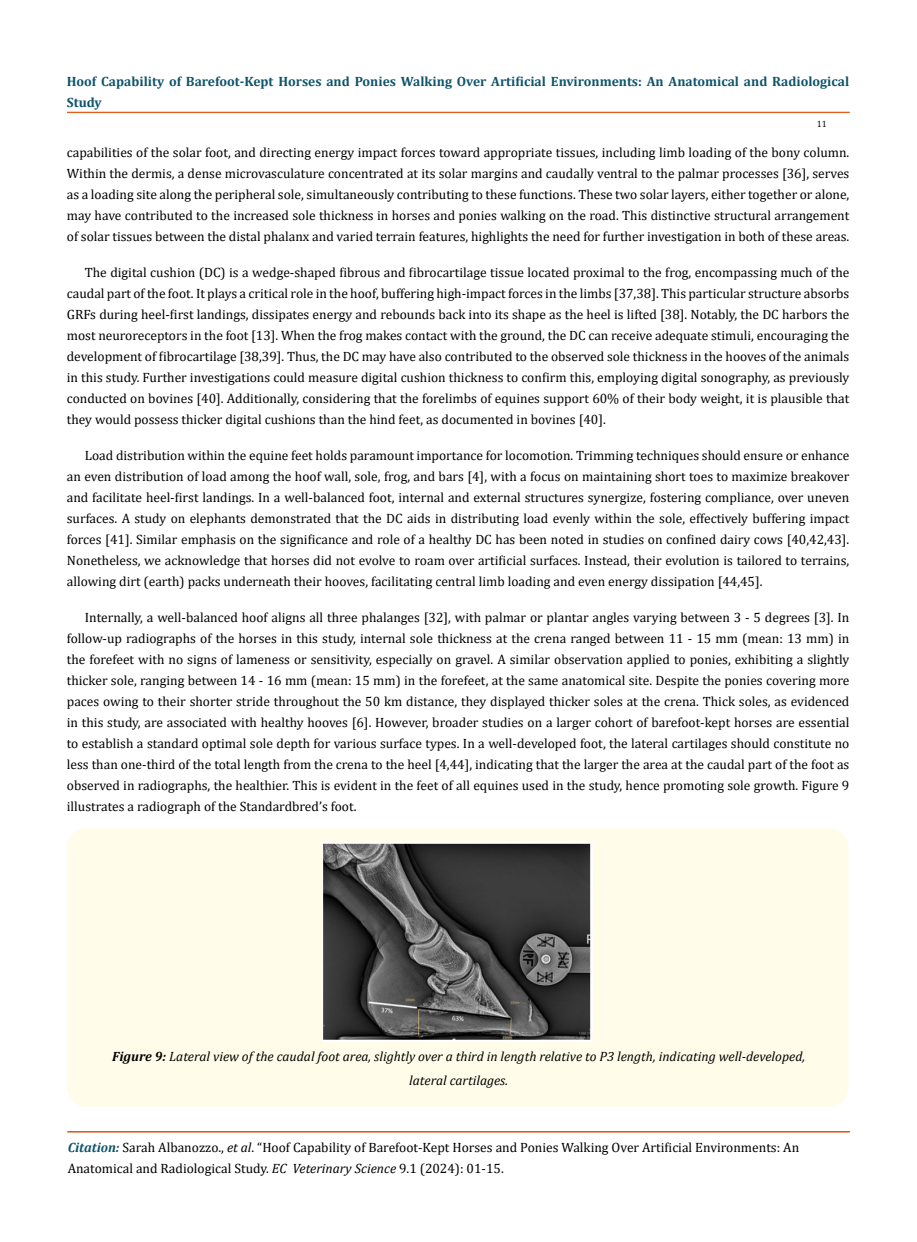
<style>
.page{position:relative;width:917px;height:1242px;background:#fff}
.page>*{position:absolute;margin:0;border:0;box-sizing:border-box;transform-origin:0 0}
.t1{font:13.5px/21px "Cambria";color:#000;text-align:justify}
.t2{font:italic 13.5px/24px "Cambria";color:#000;text-align:center}
.t3{font:700 13.5px/21px "Cambria";color:#0e546a}
.t4{font:9px "Cambria";color:#000}
.s1{font-weight:700}
.s2{font-weight:700;font-style:italic;color:#0e546a}
.s3{font-style:italic}
</style>
<div class="page">
<div style="left:67px;top:112px;width:782px;height:1px;border:1px solid #e05d1a"></div>
<div style="left:67px;top:828px;width:781px;height:279px;background:#fffde9;border-radius:19px"></div>
<img style="left:323px;top:842px;width:269px;height:200px">
<p class="t3" style="left:67px;top:71px;width:783px">Hoof Capability of Barefoot-Kept Horses and Ponies Walking Over Artificial Environments: An Anatomical and Radiological<br>Study</p>
<p class="t4" style="left:816px;top:118px;width:11px">11</p>
<p class="t1" style="left:67px;top:142px;width:784px">capabilities of the solar foot, and directing energy impact forces toward appropriate tissues, including limb loading of the bony column.<br>Within the dermis, a dense microvasculature concentrated at its solar margins and caudally ventral to the palmar processes [36], serves as a loading site along the peripheral sole, simultaneously contributing to these functions. These two solar layers, either together or alone, may have contributed to the increased sole thickness in horses and ponies walking on the road. This distinctive structural arrangement of solar tissues between the distal phalanx and varied terrain features, highlights the need for further investigation in both of these areas.</p>
<p class="t1" style="left:67px;top:262px;width:784px;text-indent:18px">The digital cushion (DC) is a wedge-shaped fibrous and fibrocartilage tissue located proximal to the frog, encompassing much of the caudal part of the foot. It plays a critical role in the hoof, buffering high-impact forces in the limbs [37,38]. This particular structure absorbs GRFs during heel-first landings, dissipates energy and rebounds back into its shape as the heel is lifted [38]. Notably, the DC harbors the most neuroreceptors in the foot [13]. When the frog makes contact with the ground, the DC can receive adequate stimuli, encouraging the development of fibrocartilage [38,39]. Thus, the DC may have also contributed to the observed sole thickness in the hooves of the animals in this study. Further investigations could measure digital cushion thickness to confirm this, employing digital sonography, as previously conducted on bovines [40]. Additionally, considering that the forelimbs of equines support 60% of their body weight, it is plausible that they would possess thicker digital cushions than the hind feet, as documented in bovines [40].</p>
<p class="t1" style="left:67px;top:445px;width:784px;text-indent:18px">Load distribution within the equine feet holds paramount importance for locomotion. Trimming techniques should ensure or enhance an even distribution of load among the hoof wall, sole, frog, and bars [4], with a focus on maintaining short toes to maximize breakover and facilitate heel-first landings. In a well-balanced foot, internal and external structures synergize, fostering compliance, over uneven surfaces. A study on elephants demonstrated that the DC aids in distributing load evenly within the sole, effectively buffering impact forces [41]. Similar emphasis on the significance and role of a healthy DC has been noted in studies on confined dairy cows [40,42,43].<br>Nonetheless, we acknowledge that horses did not evolve to roam over artificial surfaces. Instead, their evolution is tailored to terrains, allowing dirt (earth) packs underneath their hooves, facilitating central limb loading and even energy dissipation [44,45].</p>
<p class="t1" style="left:67px;top:607px;width:784px;text-indent:18px">Internally, a well-balanced hoof aligns all three phalanges [32], with palmar or plantar angles varying between 3 - 5 degrees [3]. In follow-up radiographs of the horses in this study, internal sole thickness at the crena ranged between 11 - 15 mm (mean: 13 mm) in the forefeet with no signs of lameness or sensitivity, especially on gravel. A similar observation applied to ponies, exhibiting a slightly thicker sole, ranging between 14 - 16 mm (mean: 15 mm) in the forefeet, at the same anatomical site. Despite the ponies covering more paces owing to their shorter stride throughout the 50 km distance, they displayed thicker soles at the crena. Thick soles, as evidenced in this study, are associated with healthy hooves [6]. However, broader studies on a larger cohort of barefoot-kept horses are essential to establish a standard optimal sole depth for various surface types. In a well-developed foot, the lateral cartilages should constitute no less than one-third of the total length from the crena to the heel [4,44], indicating that the larger the area at the caudal part of the foot as observed in radiographs, the healthier. This is evident in the feet of all equines used in the study, hence promoting sole growth. Figure 9 illustrates a radiograph of the Standardbred’s foot.</p>
<p class="t2" style="left:112px;top:1043px;width:694px"><span class="s1">Figure 9:</span> Lateral view of the caudal foot area, slightly over a third in length relative to P3 length, indicating well-developed, lateral cartilages.</p>
<p class="t1" style="left:68px;top:1137px;width:733px"><span class="s2">Citation:</span> Sarah Albanozzo., <span class="s3">et al</span>. “Hoof Capability of Barefoot-Kept Horses and Ponies Walking Over Artificial Environments: An<br>Anatomical and Radiological Study. <span class="s3">EC Veterinary Science</span> 9.1 (2024): 01-15.</p>
</div>
